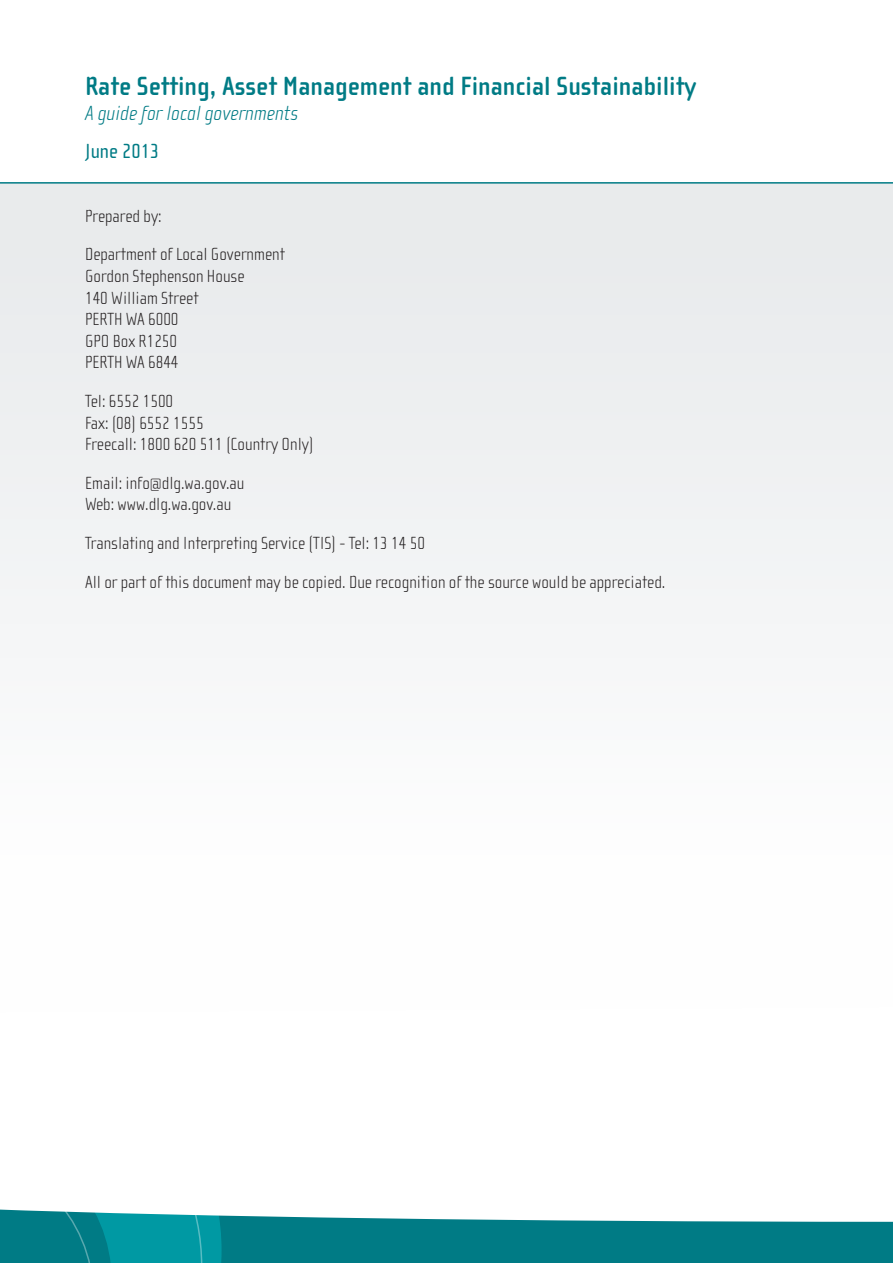
<style>
.page{position:relative;width:893px;height:1263px;background:#fff}
.page>*{position:absolute;margin:0;border:0;box-sizing:border-box;transform-origin:0 0}
.t1{font:700 27px "Cholla Sans OT";color:#007b85}
.t2{font:italic 100 21px "Cholla Sans OT";color:#007b85}
.t3{font:21px "Cholla Sans OT";color:#007b85}
.t4{font:100 18px/21.6px "Cholla Sans OT";color:#231f20}
</style>
<div class="page">
<svg style="left:222px;top:1215px;width:671px;height:48px;background:#198891"></svg>
<svg style="left:202px;top:1215px;width:20px;height:48px"></svg>
<svg style="left:0;top:1209px;width:202px;height:54px;background:#12919a"></svg>
<div style="left:0;top:184px;width:893px;height:440px;background:#edeff0"></div>
<hr style="left:0;top:182px;width:893px;height:2px;background:#007b85">
<h1 class="t1" style="left:85px;top:71px;width:613px">Rate Setting, Asset Management and Financial Sustainability</h1>
<p class="t2" style="left:85px;top:102px;width:215px">A guide for local governments</p>
<p class="t3" style="left:85px;top:140px;width:76px">June 2013</p>
<p class="t4" style="left:85px;top:197px;width:201px;line-height:38.5px">Prepared by:<br>Department of Local Government</p>
<p class="t4" style="left:85px;top:265px;width:161px">Gordon Stephenson House<br>140 William Street<br>PERTH WA 6000<br>GPO Box R1250<br>PERTH WA 6844</p>
<p class="t4" style="left:85px;top:390px;width:230px">Tel: 6552 1500<br>Fax: (08) 6552 1555<br>Freecall: 1800 620 511 (Country Only)</p>
<p class="t4" style="left:85px;top:472px;width:161px">Email: info@dlg.wa.gov.au<br>Web: www.dlg.wa.gov.au</p>
<p class="t4" style="left:85px;top:524px;width:582px;line-height:38.5px">Translating and Interpreting Service (TIS) - Tel: 13 14 50<br>All or part of this document may be copied. Due recognition of the source would be appreciated.</p>
</div>
